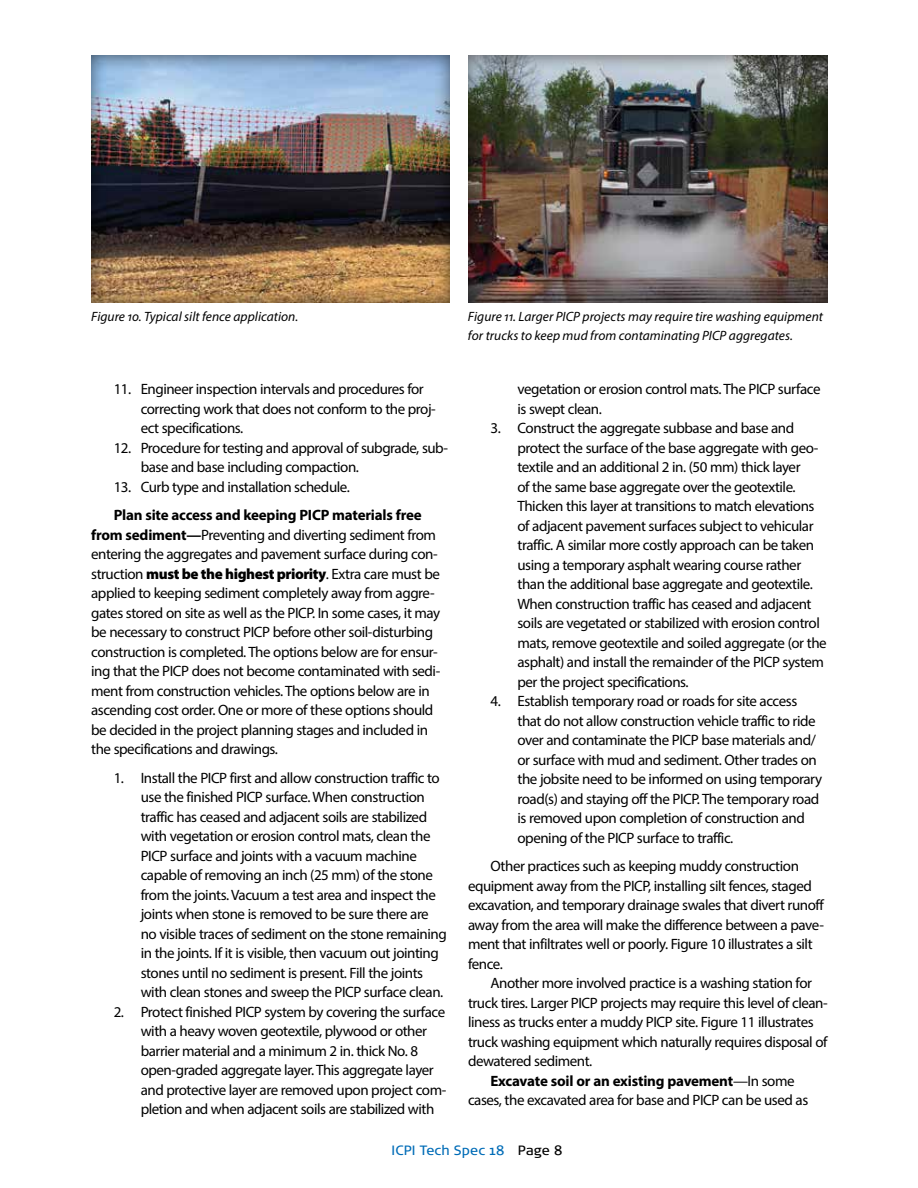
<style>
.page{position:relative;width:918px;height:1188px;background:#fff}
.page>*{position:absolute;margin:0;border:0;box-sizing:border-box;transform-origin:0 0}
.t1{font:15px/19.5px "Myriad Pro";letter-spacing:-.03em;color:#000}
.t2{font:700 15px "Myriad Pro";letter-spacing:-.015em;color:#000}
.t3{font:italic 13.5px/19.5px "Myriad Pro";color:#000}
.t4{font:13.5px "Signa Pro";letter-spacing:.015em;color:#006cb7}
.s1{font-weight:700}
.s2{font-weight:900}
.s3{font-weight:400}
.s4{color:#000}
</style>
<div class="page">
<div style="left:90px;top:55px;width:361px;height:247px;background:#000;opacity:.6"></div>
<div style="left:466px;top:55px;width:364px;height:247px;background:#000;opacity:.6"></div>
<p class="t3" style="left:91px;top:306px;width:209px">Figure 10. Typical silt fence application.</p>
<p class="t3" style="left:468px;top:306px;width:357px">Figure 11. Larger PICP projects may require tire washing equipment for trucks to keep mud from contaminating PICP aggregates.</p>
<p class="t1" style="left:141px;top:379px;width:297px;text-indent:-27px">11. Engineer inspection intervals and procedures for correcting work that does not conform to the proj&shy;ect specifications.</p>
<p class="t1" style="left:141px;top:438px;width:309px;text-indent:-27px">12. Procedure for testing and approval of subgrade, sub&shy;base and base including compaction.</p>
<p class="t1" style="left:114px;top:477px;width:238px">13. Curb type and installation schedule.</p>
<p class="t1" style="left:91px;top:505px;width:351px;text-indent:22px"><span class="s1">Plan site access and keeping PICP materials free from sediment—</span>Preventing and diverting sediment from entering the aggregates and pavement surface during con&shy;struction <span class="s2">must be the highest priority</span>. Extra care must be applied to keeping sediment completely away from aggre&shy;gates stored on site as well as the PICP. In some cases, it may be necessary to construct PICP before other soil-disturbing construction is completed. The options below are for ensur&shy;ing that the PICP does not become contaminated with sedi&shy;ment from construction vehicles. The options below are in ascending cost order. One or more of these options should be decided in the project planning stages and included in the specifications and drawings.</p>
<p class="t1" style="left:141px;top:768px;width:308px;text-indent:-27px">1. Install the PICP first and allow construction traffic to use the finished PICP surface. When construction traffic has ceased and adjacent soils are stabilized with vegetation or erosion control mats, clean the PICP surface and joints with a vacuum machine capable of removing an inch (25 mm) of the stone from the joints. Vacuum a test area and inspect the joints when stone is removed to be sure there are no visible traces of sediment on the stone remaining in the joints. If it is visible, then vacuum out jointing stones until no sediment is present. Fill the joints with clean stones and sweep the PICP surface clean.</p>
<p class="t1" style="left:141px;top:1002px;width:307px;text-indent:-27px">2. Protect finished PICP system by covering the surface with a heavy woven geotextile, plywood or other barrier material and a minimum 2 in. thick No. 8 open-graded aggregate layer. This aggregate layer and protective layer are removed upon project com&shy;pletion and when adjacent soils are stabilized with</p>
<p class="t1" style="left:518px;top:379px;width:305px">vegetation or erosion control mats. The PICP surface is swept clean.</p>
<p class="t1" style="left:518px;top:418px;width:311px;text-indent:-27px">3. Construct the aggregate subbase and base and protect the surface of the base aggregate with geo&shy;textile and an additional 2 in. (50 mm) thick layer<br>of the same base aggregate over the geotextile.<br>Thicken this layer at transitions to match elevations of adjacent pavement surfaces subject to vehicular traffic. A similar more costly approach can be taken using a temporary asphalt wearing course rather than the additional base aggregate and geotextile.<br>When construction traffic has ceased and adjacent soils are vegetated or stabilized with erosion control mats, remove geotextile and soiled aggregate (or the asphalt) and install the remainder of the PICP system per the project specifications.</p>
<p class="t1" style="left:518px;top:691px;width:306px;text-indent:-27px">4. Establish temporary road or roads for site access that do not allow construction vehicle traffic to ride over and contaminate the PICP base materials and/ or surface with mud and sediment. Other trades on the jobsite need to be informed on using temporary road(s) and staying off the PICP. The temporary road is removed upon completion of construction and opening of the PICP surface to traffic.</p>
<p class="t1" style="left:468px;top:856px;width:357px;text-indent:22px">Other practices such as keeping muddy construction equipment away from the PICP, installing silt fences, staged excavation, and temporary drainage swales that divert runoff away from the area will make the difference between a pave&shy;ment that infiltrates well or poorly. Figure 10 illustrates a silt fence.</p>
<p class="t1" style="left:491px;top:973px;width:323px">Another more involved practice is a washing station for</p>
<p class="t1" style="left:468px;top:993px;width:361px">truck tires. Larger PICP projects may require this level of clean-</p>
<p class="t1" style="left:468px;top:1012px;width:347px">liness as trucks enter a muddy PICP site. Figure 11 illustrates</p>
<p class="t1" style="left:468px;top:1032px;width:361px">truck washing equipment which naturally requires disposal of</p>
<p class="t1" style="left:468px;top:1051px;width:126px">dewatered sediment.</p>
<p class="t2" style="left:491px;top:1071px;width:306px">Excavate soil or an existing pavement<span class="s3">—In some</span></p>
<p class="t1" style="left:468px;top:1090px;width:342px">cases, the excavated area for base and PICP can be used as</p>
<p class="t4" style="left:392px;top:1142px;width:172px">ICPI Tech Spec 18 <span class="s4">Page 8</span></p>
</div>
